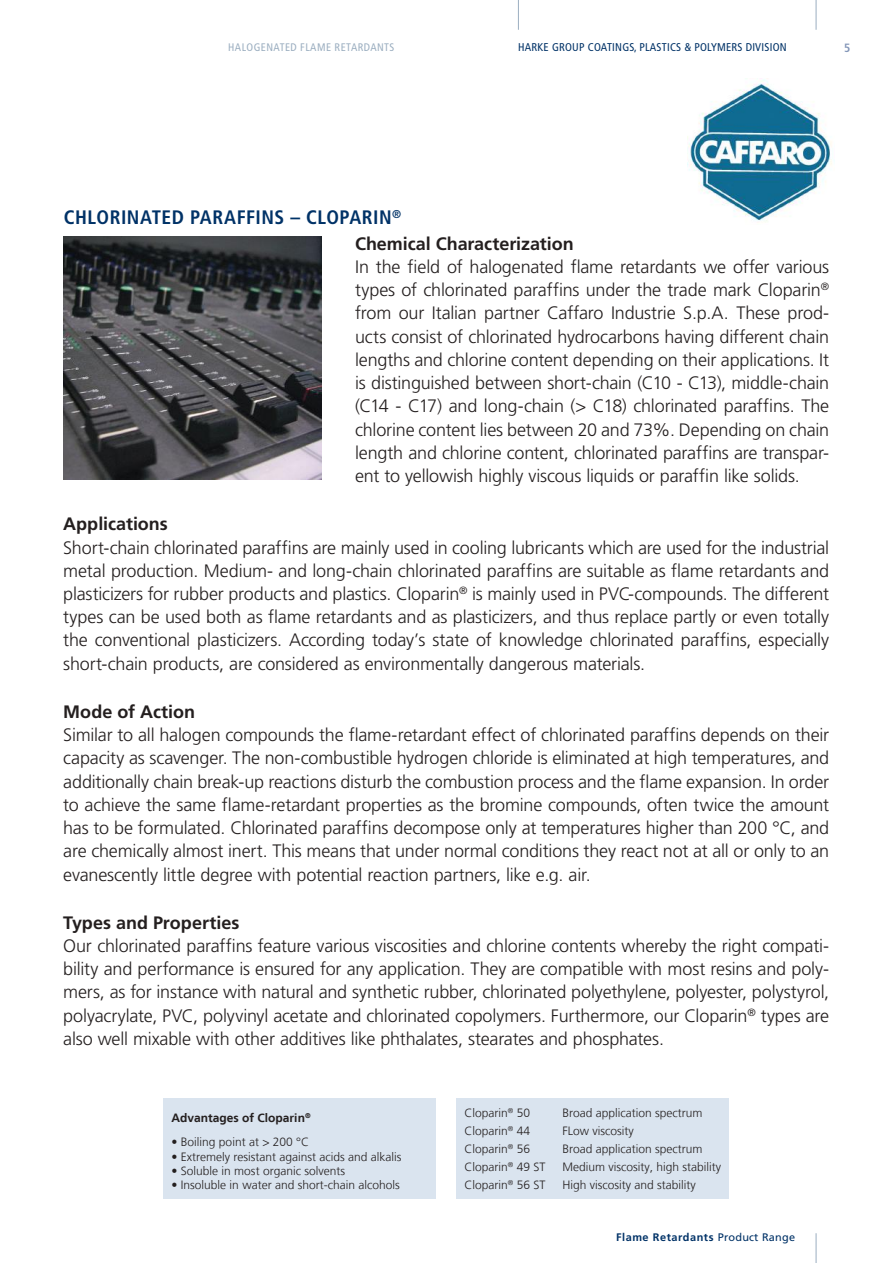
<style>
.page{position:relative;width:893px;height:1263px;background:#fff}
.page>*{position:absolute;margin:0;border:0;box-sizing:border-box;transform-origin:0 0}
.t1{font:700 condensed 19.5px "Frutiger LT Pro";letter-spacing:.025em;color:#003267}
.t2{font:300 18px/23.2px "Frutiger LT Pro";letter-spacing:-.01em;color:#241f1f;text-align:justify}
.t3{font:700 18px "Frutiger LT Pro";color:#241f1f}
.t4{font:300 12px "Frutiger LT";color:#241f1f}
.t5{font:700 12px "Frutiger LT";color:#241f1f}
.t6{font:700 condensed 12px "Frutiger LT Pro";color:#8396b8}
.t7{font:condensed 11.25px "Frutiger LT Pro";letter-spacing:.02em;color:#003267}
.t8{font:700 10.95px "Frutiger LT Pro";letter-spacing:.05em;color:#003267}
.t9{font:condensed 10.95px "Frutiger LT Pro";letter-spacing:.04em;color:#9baec0}
.s1{font-weight:400}
</style>
<div class="page">
<hr style="left:816px;top:0;width:1px;height:30px;background:#9baec0">
<hr style="left:816px;top:1233px;width:1px;height:30px;background:#9baec0">
<hr style="left:518px;top:0;width:1px;height:30px;background:#9baec0">
<img style="left:64px;top:236px;width:257px;height:244px">
<div style="left:457px;top:1098px;width:272px;height:101px;background:#dae4ef"></div>
<div style="left:163px;top:1098px;width:273px;height:101px;background:#dae4ef"></div>
<img style="left:687px;top:79px;width:145px;height:142px">
<p class="t9" style="left:228px;top:41px;width:168px">HALOGENATED FLAME RETARDANTS</p>
<p class="t1" style="left:64px;top:206px;width:339px">CHLORINATED PARAFFINS – CLOPARIN<sup>®</sup></p>
<p class="t7" style="left:518px;top:41px;width:270px">HARKE GROUP COATINGS, PLASTICS &amp; POLYMERS DIVISION</p>
<p class="t6" style="left:844px;top:40px;width:8px">5</p>
<p class="t3" style="left:355px;top:233px;width:220px">Chemical Characterization</p>
<p class="t2" style="left:355px;top:255px;width:476px">In the field of halogenated flame retardants we offer various types of chlorinated paraffins under the trade mark Cloparin<sup>® </sup>from our Italian partner Caffaro Industrie S.p.A. These prod&shy;ucts consist of chlorinated hydrocarbons having different chain lengths and chlorine content depending on their applications. It is distinguished between short-chain (C10 - C13), middle-chain (C14 - C17) and long-chain (&gt; C18) chlorinated paraffins. The chlorine content lies between 20 and 73%. Depending on chain length and chlorine content, chlorinated paraffins are transpar&shy;ent to yellowish highly viscous liquids or paraffin like solids.</p>
<p class="t3" style="left:63px;top:513px;width:106px">Applications</p>
<p class="t2" style="left:63px;top:536px;width:767px">Short-chain chlorinated paraffins are mainly used in cooling lubricants which are used for the industrial metal production. Medium- and long-chain chlorinated paraffins are suitable as flame retardants and plasticizers for rubber products and plastics. Cloparin<sup>®</sup> is mainly used in PVC-compounds. The different types can be used both as flame retardants and as plasticizers, and thus replace partly or even totally the conventional plasticizers. According today’s state of knowledge chlorinated paraffins, especially short-chain products, are considered as environmentally dangerous materials.</p>
<p class="t3" style="left:63px;top:701px;width:133px">Mode of Action</p>
<p class="t2" style="left:63px;top:723px;width:767px">Similar to all halogen compounds the flame-retardant effect of chlorinated paraffins depends on their capacity as scavenger. The non-combustible hydrogen chloride is eliminated at high temperatures, and additionally chain break-up reactions disturb the combustion process and the flame expansion. In order to achieve the same flame-retardant properties as the bromine compounds, often twice the amount has to be formulated. Chlorinated paraffins decompose only at temperatures higher than 200 °C, and are chemically almost inert. This means that under normal conditions they react not at all or only to an evanescently little degree with potential reaction partners, like e.g. air.</p>
<p class="t3" style="left:63px;top:911px;width:178px">Types and Properties</p>
<p class="t2" style="left:63px;top:934px;width:767px">Our chlorinated paraffins feature various viscosities and chlorine contents whereby the right compati&shy;bility and performance is ensured for any application. They are compatible with most resins and poly&shy;mers, as for instance with natural and synthetic rubber, chlorinated polyethylene, polyester, polystyrol, polyacrylate, PVC, polyvinyl acetate and chlorinated copolymers. Furthermore, our Cloparin<sup>®</sup> types are also well mixable with other additives like phthalates, stearates and phosphates.</p>
<p class="t5" style="left:172px;top:1110px;width:140px">Advantages of Cloparin<sup>®</sup></p>
<p class="t4" style="left:172px;top:1135px;width:139px">• Boiling point at &gt; 200 °C</p>
<p class="t4" style="left:172px;top:1149px;width:231px">• Extremely resistant against acids and alkalis</p>
<p class="t4" style="left:172px;top:1164px;width:175px">• Soluble in most organic solvents</p>
<p class="t4" style="left:172px;top:1178px;width:230px">• Insoluble in water and short-chain alcohols</p>
<p class="t4" style="left:465px;top:1106px;width:67px">Cloparin<sup>®</sup> 50</p>
<p class="t4" style="left:562px;top:1106px;width:142px">Broad application spectrum</p>
<p class="t4" style="left:465px;top:1124px;width:67px">Cloparin<sup>®</sup> 44</p>
<p class="t4" style="left:562px;top:1124px;width:73px">FLow viscosity</p>
<p class="t4" style="left:465px;top:1142px;width:67px">Cloparin<sup>®</sup> 56</p>
<p class="t4" style="left:562px;top:1142px;width:142px">Broad application spectrum</p>
<p class="t4" style="left:465px;top:1160px;width:82px">Cloparin<sup>®</sup> 49 ST</p>
<p class="t4" style="left:562px;top:1160px;width:160px">Medium viscosity, high stability</p>
<p class="t4" style="left:465px;top:1178px;width:82px">Cloparin<sup>®</sup> 56 ST</p>
<p class="t4" style="left:562px;top:1178px;width:135px">High viscosity and stability</p>
<p class="t8" style="left:616px;top:1231px;width:181px">Flame Retardants <span class="s1">Product Range</span></p>
</div>
